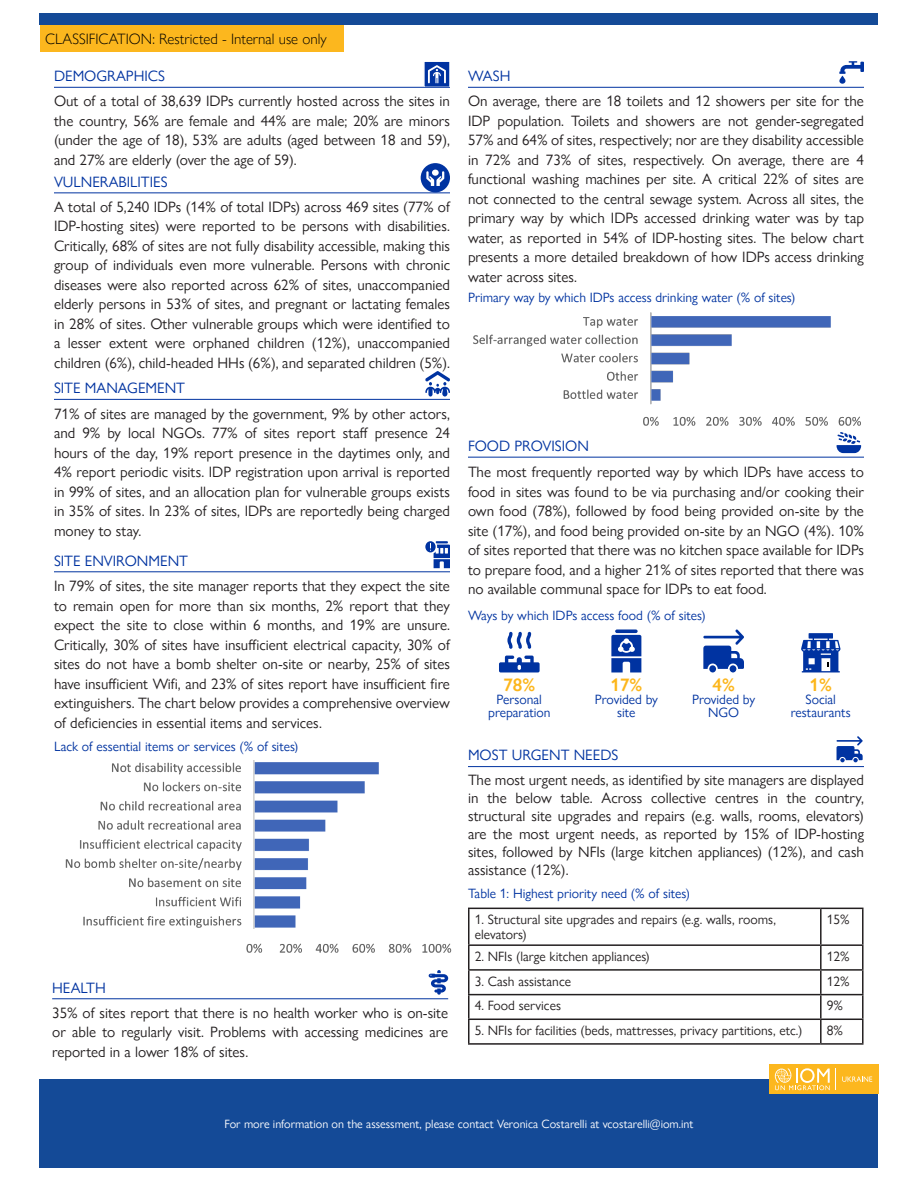
<style>
.page{position:relative;width:918px;height:1188px;background:#fff}
.page>*{position:absolute;margin:0;border:0;box-sizing:border-box;transform-origin:0 0}
.t1{font:600 18px "Gill Sans Nova";color:#fcb61c}
.t2{font:15px/19.5px "Gill Sans Nova";color:#231f20;text-align:justify}
.t3{font:15px "Gill Sans Nova";color:#0033a0}
.t4{font:300 15px "Gill Sans Nova";color:#000}
.t5{font:13.5px "Gill Sans Nova";color:#0033a0}
.t6{font:13.5px/15px "Gill Sans Nova";color:#231f20}
.t7{font:12px "Gill Sans Nova";color:#fff}
</style>
<div class="page">
<div style="left:423px;top:60px;width:28px;height:28px;background:#0033a1;border:2px solid #fff"></div>
<div style="left:40px;top:14px;width:838px;height:11px;background:#144a97"></div>
<div style="left:40px;top:25px;width:304px;height:26px;background:#fcb71e"></div>
<hr style="left:468px;top:766px;width:396px;height:1px;background:#0033a0">
<hr style="left:468px;top:908px;width:353px;height:1px;background:#231f20">
<hr style="left:468px;top:909px;width:2px;height:35px;background:#231f20">
<hr style="left:821px;top:908px;width:43px;height:1px;background:#231f20">
<hr style="left:820px;top:909px;width:2px;height:35px;background:#231f20">
<hr style="left:862px;top:909px;width:2px;height:35px;background:#231f20">
<hr style="left:468px;top:944px;width:353px;height:2px;background:#231f20">
<hr style="left:468px;top:946px;width:2px;height:23px;background:#231f20">
<hr style="left:821px;top:944px;width:43px;height:2px;background:#231f20">
<hr style="left:820px;top:946px;width:2px;height:23px;background:#231f20">
<hr style="left:862px;top:946px;width:2px;height:23px;background:#231f20">
<hr style="left:468px;top:969px;width:353px;height:2px;background:#231f20">
<hr style="left:468px;top:971px;width:2px;height:23px;background:#231f20">
<hr style="left:821px;top:969px;width:43px;height:2px;background:#231f20">
<hr style="left:820px;top:971px;width:2px;height:23px;background:#231f20">
<hr style="left:862px;top:971px;width:2px;height:23px;background:#231f20">
<hr style="left:468px;top:994px;width:353px;height:1px;background:#231f20">
<hr style="left:468px;top:995px;width:2px;height:24px;background:#231f20">
<hr style="left:821px;top:994px;width:43px;height:1px;background:#231f20">
<hr style="left:820px;top:995px;width:2px;height:24px;background:#231f20">
<hr style="left:862px;top:995px;width:2px;height:24px;background:#231f20">
<hr style="left:468px;top:1019px;width:353px;height:1px;background:#231f20">
<hr style="left:468px;top:1020px;width:2px;height:23px;background:#231f20">
<hr style="left:821px;top:1019px;width:43px;height:1px;background:#231f20">
<hr style="left:820px;top:1020px;width:2px;height:23px;background:#231f20">
<hr style="left:862px;top:1020px;width:2px;height:23px;background:#231f20">
<hr style="left:468px;top:1043px;width:353px;height:2px;background:#231f20">
<hr style="left:821px;top:1043px;width:43px;height:2px;background:#231f20">
<hr style="left:54px;top:192px;width:396px;height:1px;background:#0033a0">
<hr style="left:54px;top:87px;width:396px;height:1px;background:#0033a0">
<hr style="left:468px;top:87px;width:396px;height:1px;background:#0033a0">
<hr style="left:468px;top:457px;width:396px;height:1px;background:#0033a0">
<svg style="left:499px;top:656px;width:41px;height:16px"></svg>
<svg style="left:507px;top:632px;width:24px;height:17px"></svg>
<svg style="left:703px;top:629px;width:41px;height:43px"></svg>
<svg style="left:615px;top:629px;width:23px;height:4px"></svg>
<svg style="left:611px;top:635px;width:30px;height:37px"></svg>
<svg style="left:801px;top:633px;width:39px;height:39px"></svg>
<svg style="left:837px;top:439px;width:24px;height:14px"></svg>
<div style="left:421px;top:163px;width:29px;height:29px;background:#0033a1;border-radius:50%"></div>
<svg style="left:426px;top:171px;width:18px;height:15px"></svg>
<div style="left:432px;top:170px;width:7px;height:6px;background:#fff;border-radius:50%"></div>
<svg style="left:839px;top:61px;width:25px;height:23px"></svg>
<svg style="left:428px;top:65px;width:18px;height:18px"></svg>
<svg style="left:837px;top:736px;width:26px;height:26px"></svg>
<hr style="left:52px;top:998px;width:396px;height:1px;background:#0033a0">
<svg style="left:429px;top:970px;width:19px;height:25px"></svg>
<hr style="left:54px;top:399px;width:396px;height:1px;background:#0033a0">
<svg style="left:425px;top:371px;width:25px;height:26px"></svg>
<hr style="left:54px;top:571px;width:396px;height:1px;background:#0033a0">
<svg style="left:425px;top:541px;width:25px;height:27px"></svg>
<div style="left:40px;top:1079px;width:838px;height:89px;background:#144a97"></div>
<div style="left:769px;top:1065px;width:109px;height:29px;background:#fcb71e"></div>
<svg style="left:775px;top:1068px;width:55px;height:22px"></svg>
<svg style="left:842px;top:1076px;width:30px;height:6px"></svg>
<img style="left:473px;top:312px;width:388px;height:127px">
<img style="left:65px;top:760px;width:387px;height:193px">
<div style="left:253px;top:929px;width:184px;height:6px;background:#fff"></div>
<div style="left:432px;top:751px;width:6px;height:184px;background:#fff"></div>
<p class="t4" style="left:45px;top:30px;width:283px">CLASSIFICATION: Restricted - Internal use only</p>
<p class="t3" style="left:54px;top:67px;width:113px">DEMOGRAPHICS</p>
<p class="t2" style="left:54px;top:91px;width:398px">Out of a total of 38,639 IDPs currently hosted across the sites in the country, 56% are female and 44% are male; 20% are minors (under the age of 18), 53% are adults (aged between 18 and 59), and 27% are elderly (over the age of 59).</p>
<p class="t3" style="left:54px;top:172px;width:115px">VULNERABILITIES</p>
<p class="t2" style="left:54px;top:197px;width:398px">A total of 5,240 IDPs (14% of total IDPs) across 469 sites (77% of IDP-hosting sites) were reported to be persons with disabilities.<br>Critically, 68% of sites are not fully disability accessible, making this group of individuals even more vulnerable. Persons with chronic diseases were also reported across 62% of sites, unaccompanied elderly persons in 53% of sites, and pregnant or lactating females in 28% of sites. Other vulnerable groups which were identified to a lesser extent were orphaned children (12%), unaccompanied children (6%), child-headed HHs (6%), and separated children (5%).</p>
<p class="t3" style="left:54px;top:379px;width:133px">SITE MANAGEMENT</p>
<p class="t2" style="left:54px;top:404px;width:398px">71% of sites are managed by the government, 9% by other actors, and 9% by local NGOs. 77% of sites report staff presence 24 hours of the day, 19% report presence in the daytimes only, and 4% report periodic visits. IDP registration upon arrival is reported in 99% of sites, and an allocation plan for vulnerable groups exists in 35% of sites. In 23% of sites, IDPs are reportedly being charged money to stay.</p>
<p class="t3" style="left:54px;top:551px;width:136px">SITE ENVIRONMENT</p>
<p class="t2" style="left:54px;top:576px;width:398px">In 79% of sites, the site manager reports that they expect the site to remain open for more than six months, 2% report that they expect the site to close within 6 months, and 19% are unsure.<br>Critically, 30% of sites have insufficient electrical capacity, 30% of sites do not have a bomb shelter on-site or nearby, 25% of sites have insufficient Wifi, and 23% of sites report have insufficient fire extinguishers. The chart below provides a comprehensive overview of deficiencies in essential items and services.</p>
<p class="t5" style="left:54px;top:738px;width:246px">Lack of essential items or services (% of sites)</p>
<p class="t3" style="left:52px;top:978px;width:55px">HEALTH</p>
<p class="t2" style="left:52px;top:1003px;width:398px">35% of sites report that there is no health worker who is on-site or able to regularly visit. Problems with accessing medicines are reported in a lower 18% of sites.</p>
<p class="t3" style="left:468px;top:67px;width:44px">WASH</p>
<p class="t2" style="left:468px;top:91px;width:398px">On average, there are 18 toilets and 12 showers per site for the IDP population. Toilets and showers are not gender-segregated 57% and 64% of sites, respectively; nor are they disability accessible in 72% and 73% of sites, respectively. On average, there are 4 functional washing machines per site. A critical 22% of sites are not connected to the central sewage system. Across all sites, the primary way by which IDPs accessed drinking water was by tap water, as reported in 54% of IDP-hosting sites. The below chart presents a more detailed breakdown of how IDPs access drinking water across sites.</p>
<p class="t5" style="left:468px;top:289px;width:329px">Primary way by which IDPs access drinking water (% of sites)</p>
<p class="t3" style="left:468px;top:437px;width:123px">FOOD PROVISION</p>
<p class="t2" style="left:468px;top:462px;width:398px">The most frequently reported way by which IDPs have access to food in sites was found to be via purchasing and/or cooking their own food (78%), followed by food being provided on-site by the site (17%), and food being provided on-site by an NGO (4%). 10% of sites reported that there was no kitchen space available for IDPs to prepare food, and a higher 21% of sites reported that there was no available communal space for IDPs to eat food.</p>
<p class="t5" style="left:468px;top:607px;width:239px">Ways by which IDPs access food (% of sites)</p>
<p class="t1" style="left:503px;top:674px;width:33px">78%</p>
<p class="t5" style="left:497px;top:691px;width:47px">Personal</p>
<p class="t5" style="left:488px;top:704px;width:64px">preparation</p>
<p class="t1" style="left:610px;top:674px;width:33px">17%</p>
<p class="t5" style="left:595px;top:691px;width:65px">Provided by</p>
<p class="t5" style="left:617px;top:704px;width:20px">site</p>
<p class="t1" style="left:713px;top:674px;width:24px">4%</p>
<p class="t5" style="left:692px;top:691px;width:65px">Provided by</p>
<p class="t5" style="left:708px;top:704px;width:33px">NGO</p>
<p class="t1" style="left:810px;top:674px;width:24px">1%</p>
<p class="t5" style="left:806px;top:691px;width:32px">Social</p>
<p class="t5" style="left:791px;top:704px;width:62px">restaurants</p>
<p class="t3" style="left:468px;top:746px;width:152px">MOST URGENT NEEDS</p>
<p class="t2" style="left:468px;top:771px;width:398px;line-height:18px">The most urgent needs, as identified by site managers are displayed in the below table. Across collective centres in the country, structural site upgrades and repairs (e.g. walls, rooms, elevators) are the most urgent needs, as reported by 15% of IDP-hosting sites, followed by NFIs (large kitchen appliances) (12%), and cash assistance (12%).</p>
<p class="t6" style="left:475px;top:912px;width:303px">1. Structural site upgrades and repairs (e.g. walls, rooms, elevators)</p>
<p class="t6" style="left:827px;top:912px;width:24px">15%</p>
<p class="t6" style="left:475px;top:949px;width:177px">2. NFIs (large kitchen appliances)</p>
<p class="t6" style="left:827px;top:949px;width:24px">12%</p>
<p class="t6" style="left:475px;top:974px;width:98px">3. Cash assistance</p>
<p class="t6" style="left:827px;top:974px;width:24px">12%</p>
<p class="t6" style="left:475px;top:998px;width:88px">4. Food services</p>
<p class="t6" style="left:827px;top:998px;width:18px">9%</p>
<p class="t6" style="left:475px;top:1023px;width:329px">5. NFIs for facilities (beds, mattresses, privacy partitions, etc.)</p>
<p class="t6" style="left:827px;top:1023px;width:18px">8%</p>
<p class="t5" style="left:468px;top:885px;width:223px">Table 1: Highest priority need (% of sites)</p>
<p class="t7" style="left:225px;top:1117px;width:470px">For more information on the assessment, please contact Veronica Costarelli at vcostarelli@iom.int</p>
</div>
